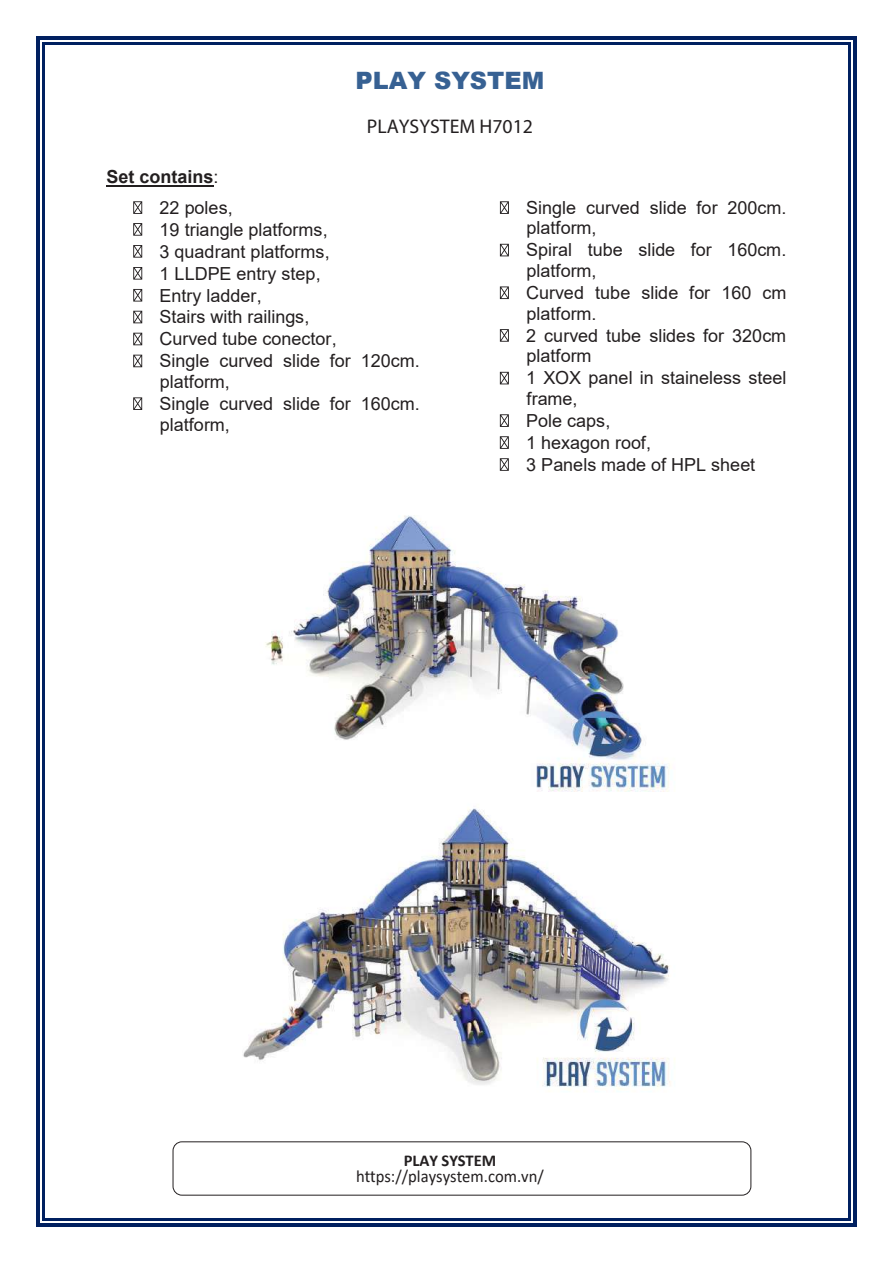
<style>
.page{position:relative;width:893px;height:1263px;background:#fff}
.page>*{position:absolute;margin:0;border:0;box-sizing:border-box;transform-origin:0 0}
.t1{font:900 24px "Arial";color:#376193}
.t2{font:19.8px "Myriad Pro";color:#231f20}
.t3{font:18px/21.5px "Arial";color:#231f20}
.t4{font:700 18px/30.9px "Arial";color:#231f20}
.t5{font:17.25px "Calibri";color:#231f20;scale:.96 1}
.t6{font:700 16.5px "Calibri";letter-spacing:-.005em;color:#231f20}
.s1{font-weight:400}
.s2{font-family:"Myriad Pro"}
</style>
<div class="page">
<div style="left:173px;top:1142px;width:578px;height:53px;border:1px solid #231f20;border-radius:9px"></div>
<hr style="left:106px;top:185px;width:108px;height:2px;background:#231f20">
<svg style="left:133px;top:201px;width:9px;height:13px"></svg>
<svg style="left:133px;top:223px;width:9px;height:13px"></svg>
<svg style="left:133px;top:245px;width:9px;height:13px"></svg>
<svg style="left:133px;top:267px;width:9px;height:13px"></svg>
<svg style="left:133px;top:289px;width:9px;height:13px"></svg>
<svg style="left:133px;top:311px;width:9px;height:12px"></svg>
<svg style="left:133px;top:333px;width:9px;height:12px"></svg>
<svg style="left:133px;top:355px;width:9px;height:12px"></svg>
<svg style="left:133px;top:397px;width:9px;height:13px"></svg>
<svg style="left:500px;top:201px;width:9px;height:13px"></svg>
<svg style="left:500px;top:244px;width:9px;height:12px"></svg>
<svg style="left:500px;top:286px;width:9px;height:13px"></svg>
<svg style="left:500px;top:329px;width:9px;height:13px"></svg>
<svg style="left:500px;top:372px;width:9px;height:12px"></svg>
<svg style="left:500px;top:414px;width:9px;height:13px"></svg>
<svg style="left:500px;top:436px;width:9px;height:13px"></svg>
<svg style="left:500px;top:458px;width:9px;height:13px"></svg>
<svg style="left:36px;top:36px;width:9px;height:9px"></svg>
<hr style="left:45px;top:36px;width:803px;height:4px;background:#002060">
<hr style="left:45px;top:43px;width:803px;height:2px;background:#002060">
<svg style="left:848px;top:36px;width:9px;height:9px"></svg>
<hr style="left:36px;top:45px;width:4px;height:1173px;background:#002060">
<hr style="left:43px;top:45px;width:2px;height:1173px;background:#002060">
<hr style="left:853px;top:45px;width:4px;height:1173px;background:#002060">
<hr style="left:848px;top:45px;width:2px;height:1173px;background:#002060">
<svg style="left:36px;top:1218px;width:9px;height:9px"></svg>
<hr style="left:45px;top:1223px;width:803px;height:4px;background:#002060">
<hr style="left:45px;top:1218px;width:803px;height:2px;background:#002060">
<svg style="left:848px;top:1218px;width:9px;height:9px"></svg>
<img style="left:243px;top:515px;width:432px;height:577px">
<h1 class="t1" style="left:356px;top:63px;width:190px">PLAY SYSTEM</h1>
<p class="t2" style="left:367px;top:114px;width:168px">PLAYSYSTEM H7012</p>
<p class="t4" style="left:160px;top:161px;width:75px;text-indent:-53px">Set contains<span class="s1">:<br>22 poles,</span></p>
<p class="t3" style="left:159px;top:218px;width:262px">19 triangle platforms,<br>3 quadrant platforms,<br>1 LLDPE entry step,<br>Entry ladder,<br>Stairs with railings,<br>Curved tube conector,<br>Single curved slide for 120cm. platform,<br>Single curved slide for 160cm. platform,</p>
<p class="t3" style="left:526px;top:197px;width:262px">Single curved slide for 200cm. platform,<br>Spiral tube slide for 160cm. platform,<br>Curved tube slide for 160 cm platform.<br>2 curved tube slides for 320cm platform<br>1 XOX panel in staineless steel frame,<br>Pole caps,<br>1 hexagon roof,<br>3 Panels made of HPL sheet</p>
<p class="t6" style="left:404px;top:1149px;width:94px">PLAY SYSTEM</p>
<p class="t5" style="left:356px;top:1164px;width:197px">h<span class="s2">tt</span>ps://playsystem.com.vn/</p>
</div>
